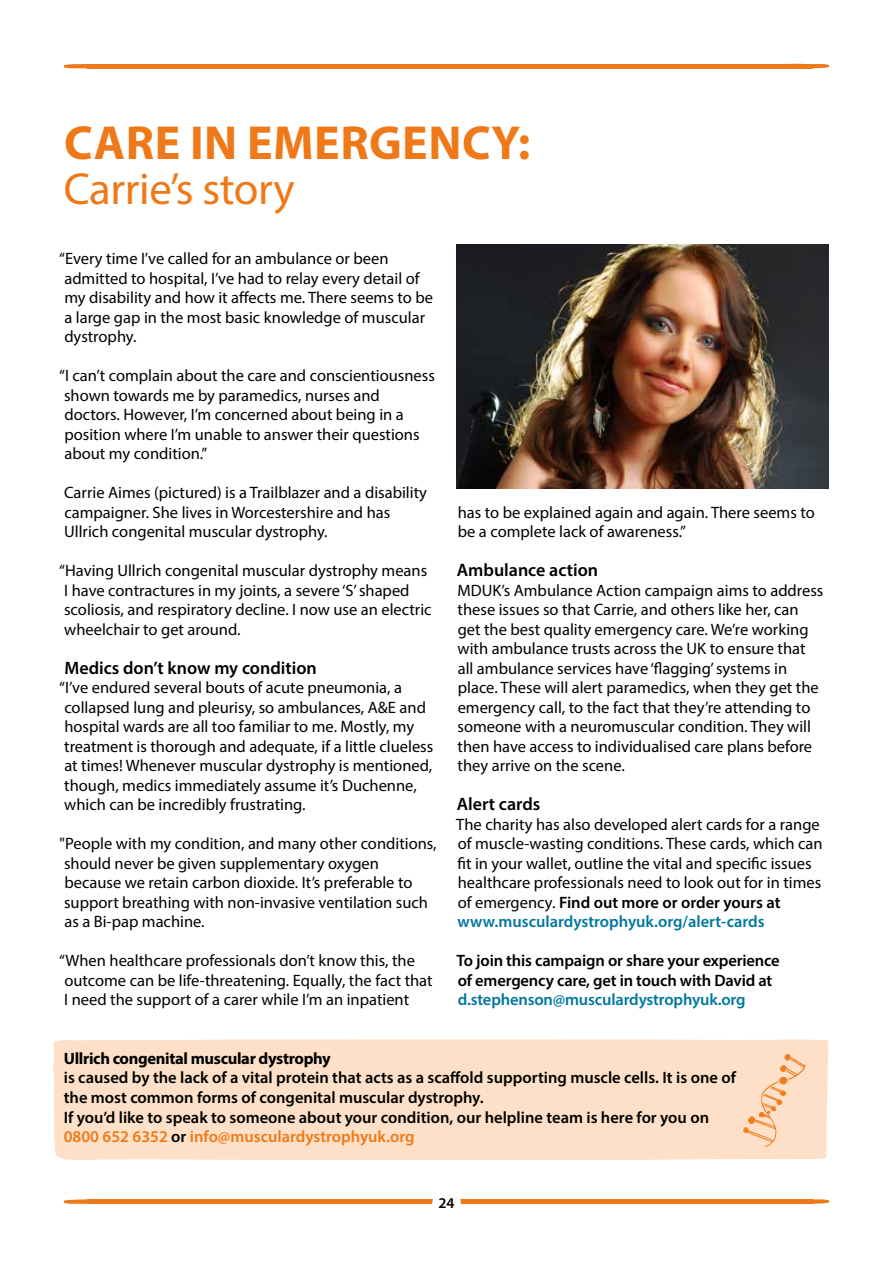
<style>
.page{position:relative;width:893px;height:1263px;background:#fff}
.page>*{position:absolute;margin:0;border:0;box-sizing:border-box;transform-origin:0 0}
.t1{font:700 48px "Myriad Pro";letter-spacing:.01em;color:#ef7918}
.t2{font:45px "Myriad Pro";letter-spacing:-.01em;color:#ef7918}
.t3{font:600 18px "Myriad Pro";color:#000}
.t4{font:16.5px/19.5px "Myriad Pro";color:#000}
.t5{font:600 16.5px/19.6px "Myriad Pro";color:#000}
.t6{font:600 16.5px "Myriad Pro";letter-spacing:-.01em;color:#00779f}
.t7{font:700 16.5px "Myriad Pro";letter-spacing:-.02em;color:#000}
.t8{font:600 15px "Myriad Pro";color:#000}
.s1{font-weight:600}
.s2{font-weight:600;color:#00779f}
.s3{color:#ef7918}
</style>
<div class="page">
<div style="left:64px;top:1199px;width:765px;height:5px;background:#ef7918"></div>
<img style="left:457px;top:244px;width:372px;height:244px">
<div style="left:64px;top:64px;width:765px;height:5px;background:#ef7918"></div>
<div style="left:53px;top:1039px;width:776px;height:121px;background:#fde0c7"></div>
<svg style="left:743px;top:1054px;width:62px;height:92px"></svg>
<h1 class="t1" style="left:64px;top:112px;width:468px">CARE IN EMERGENCY:</h1>
<h2 class="t2" style="left:64px;top:161px;width:232px">Carrie’s story</h2>
<p class="t4" style="left:64px;top:249px;width:370px;text-indent:-5px">“Every time I’ve called for an ambulance or been admitted to hospital, I’ve had to relay every detail of my disability and how it affects me. There seems to be a large gap in the most basic knowledge of muscular dystrophy.</p>
<p class="t4" style="left:59px;top:366px;width:377px">“I can’t complain about the care and conscientiousness shown towards me by paramedics, nurses and<br>doctors. However, I’m concerned about being in a position where I’m unable to answer their questions about my condition.”</p>
<p class="t4" style="left:64px;top:483px;width:364px">Carrie Aimes (pictured) is a Trailblazer and a disability campaigner. She lives in Worcestershire and has<br>Ullrich congenital muscular dystrophy.</p>
<p class="t4" style="left:59px;top:561px;width:374px">“Having Ullrich congenital muscular dystrophy means I have contractures in my joints, a severe ‘S’ shaped scoliosis, and respiratory decline. I now use an electric wheelchair to get around.</p>
<p class="t3" style="left:64px;top:656px;width:254px">Medics don’t know my condition</p>
<p class="t4" style="left:59px;top:678px;width:376px">“I’ve endured several bouts of acute pneumonia, a collapsed lung and pleurisy, so ambulances, A&amp;E and hospital wards are all too familiar to me. Mostly, my treatment is thorough and adequate, if a little clueless at times! Whenever muscular dystrophy is mentioned, though, medics immediately assume it’s Duchenne, which can be incredibly frustrating.</p>
<p class="t4" style="left:60px;top:834px;width:379px">"People with my condition, and many other conditions, should never be given supplementary oxygen<br>because we retain carbon dioxide. It’s preferable to support breathing with non-invasive ventilation such as a Bi-pap machine.</p>
<p class="t4" style="left:64px;top:951px;width:370px;text-indent:-5px">“When healthcare professionals don’t know this, the outcome can be life-threatening. Equally, the fact that<br>I need the support of a carer while I’m an inpatient</p>
<p class="t4" style="left:458px;top:502px;width:359px">has to be explained again and again. There seems to be a complete lack of awareness.”</p>
<p class="t3" style="left:457px;top:559px;width:143px">Ambulance action</p>
<p class="t4" style="left:457px;top:580px;width:368px">MDUK’s Ambulance Action campaign aims to address these issues so that Carrie, and others like her, can get the best quality emergency care. We’re working with ambulance trusts across the UK to ensure that all ambulance services have ‘flagging’ systems in place. These will alert paramedics, when they get the emergency call, to the fact that they’re attending to someone with a neuromuscular condition. They will then have access to individualised care plans before they arrive on the scene.</p>
<p class="t3" style="left:457px;top:793px;width:85px">Alert cards</p>
<p class="t4" style="left:456px;top:814px;width:368px">The charity has also developed alert cards for a range of muscle-wasting conditions. These cards, which can fit in your wallet, outline the vital and specific issues healthcare professionals need to look out for in times of emergency. <span class="s1">Find out more or order yours at </span><span class="s2">www.musculardystrophyuk.org/alert-cards</span></p>
<p class="t5" style="left:457px;top:950px;width:325px">To join this campaign or share your experience of emergency care, get in touch with David at</p>
<p class="t6" style="left:458px;top:989px;width:289px">d.stephenson@musculardystrophyuk.org</p>
<p class="t7" style="left:64px;top:1047px;width:269px">Ullrich congenital muscular dystrophy</p>
<p class="t5" style="left:64px;top:1067px;width:674px">is caused by the lack of a vital protein that acts as a scaffold supporting muscle cells. It is one of the most common forms of congenital muscular dystrophy.<br>If you’d like to speak to someone about your condition, our helpline team is here for you on <span class="s3">0800 652 6352</span> or <span class="s3">info@musculardystrophyuk.org</span></p>
<p class="t8" style="left:438px;top:1193px;width:18px">24</p>
</div>
